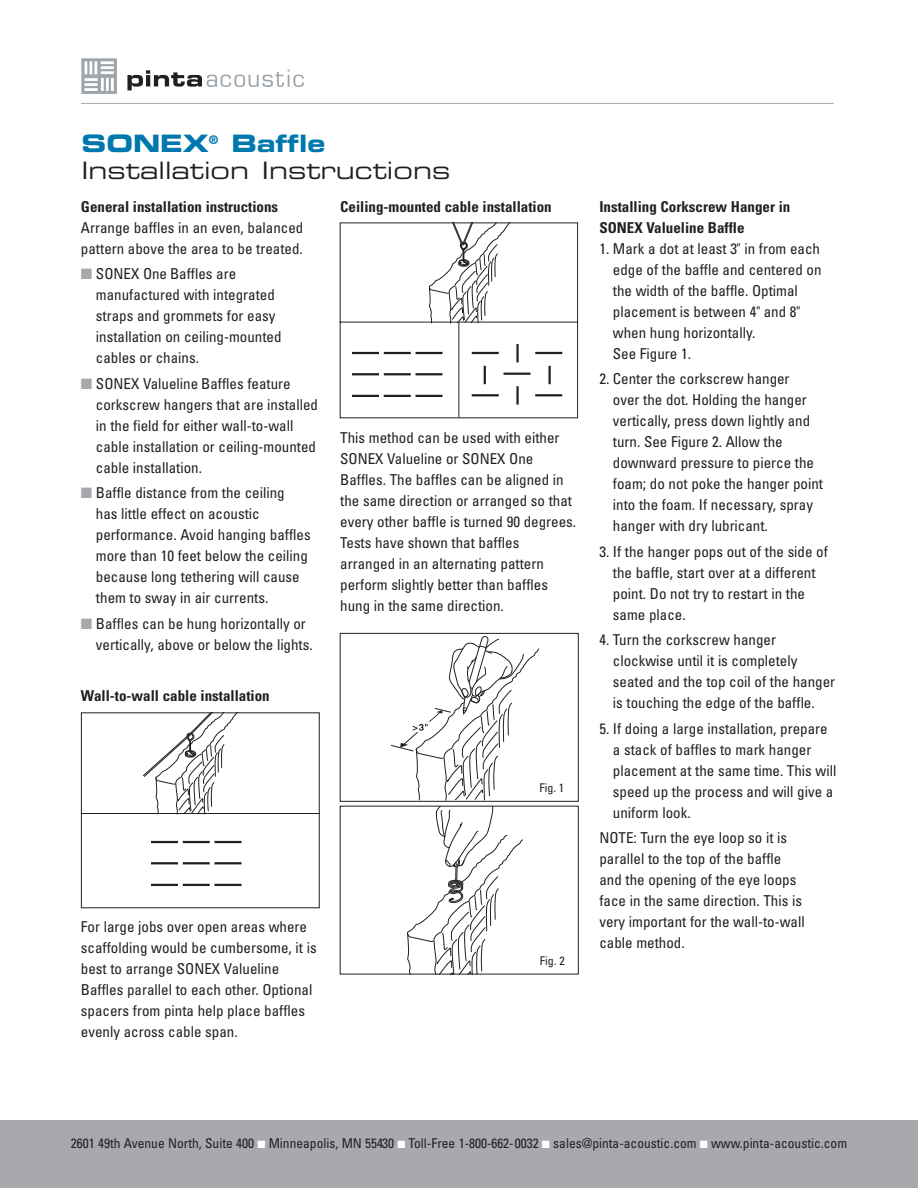
<style>
.page{position:relative;width:918px;height:1188px;background:#fff}
.page>*{position:absolute;margin:0;border:0;box-sizing:border-box;transform-origin:0 0}
.t1{font:24px "Eurostile Extended Two";color:#231f20}
.t2{font:24px "Eurostile Bold Extended Two";color:#0078ae}
.t3{font:condensed 15px/21px "Univers";color:#231f20}
.t4{font:700 condensed 15px/21px "Univers";color:#231f20}
.t5{font:condensed 13.5px "Univers";color:#231f20}
.t6{font:condensed 12px "Univers";color:#231f20}
.s1{color:#a8a9ad}
.s2{color:#fff}
</style>
<div class="page">
<svg style="left:80px;top:712px;width:240px;height:197px"></svg>
<div style="left:340px;top:633px;width:239px;height:169px;border:1px solid #231f20"></div>
<svg style="left:391px;top:636px;width:148px;height:336px"></svg>
<hr style="left:151px;top:841px;width:27px;height:2px;background:#231f20">
<hr style="left:151px;top:862px;width:27px;height:2px;background:#231f20">
<hr style="left:151px;top:884px;width:27px;height:2px;background:#231f20">
<hr style="left:183px;top:841px;width:27px;height:2px;background:#231f20">
<hr style="left:183px;top:862px;width:27px;height:2px;background:#231f20">
<hr style="left:183px;top:884px;width:27px;height:2px;background:#231f20">
<hr style="left:215px;top:841px;width:27px;height:2px;background:#231f20">
<hr style="left:215px;top:862px;width:27px;height:2px;background:#231f20">
<hr style="left:215px;top:884px;width:27px;height:2px;background:#231f20">
<svg style="left:339px;top:222px;width:240px;height:197px"></svg>
<hr style="left:352px;top:352px;width:27px;height:2px;background:#231f20">
<hr style="left:352px;top:373px;width:27px;height:2px;background:#231f20">
<hr style="left:352px;top:395px;width:27px;height:2px;background:#231f20">
<hr style="left:384px;top:352px;width:27px;height:2px;background:#231f20">
<hr style="left:384px;top:373px;width:27px;height:2px;background:#231f20">
<hr style="left:384px;top:395px;width:27px;height:2px;background:#231f20">
<hr style="left:416px;top:352px;width:27px;height:2px;background:#231f20">
<hr style="left:416px;top:373px;width:27px;height:2px;background:#231f20">
<hr style="left:416px;top:395px;width:27px;height:2px;background:#231f20">
<hr style="left:472px;top:352px;width:27px;height:2px;background:#231f20">
<hr style="left:472px;top:394px;width:27px;height:2px;background:#231f20">
<hr style="left:516px;top:344px;width:3px;height:18px;background:#231f20">
<hr style="left:504px;top:373px;width:27px;height:2px;background:#231f20">
<hr style="left:535px;top:352px;width:27px;height:2px;background:#231f20">
<hr style="left:535px;top:394px;width:27px;height:2px;background:#231f20">
<svg style="left:484px;top:366px;width:2px;height:18px"></svg>
<svg style="left:549px;top:366px;width:2px;height:18px"></svg>
<hr style="left:516px;top:386px;width:3px;height:19px;background:#231f20">
<hr style="left:459px;top:323px;width:1px;height:94px;background:#231f20">
<div style="left:0;top:1120px;width:918px;height:68px;background:#a8a9ad"></div>
<svg style="left:81px;top:58px;width:36px;height:36px"></svg>
<svg style="left:127px;top:70px;width:177px;height:20px"></svg>
<hr style="left:81px;top:103px;width:753px;height:1px;background:#a8a9ad">
<h1 class="t2" style="left:81px;top:135px;width:245px">SONEX<sup>®</sup> Baffle</h1>
<h1 class="t1" style="left:81px;top:162px;width:370px">Installation Instructions</h1>
<p class="t4" style="left:81px;top:198px;width:199px">General installation instructions</p>
<p class="t3" style="left:81px;top:218px;width:224px">Arrange baffles in an even, balanced pattern above the area to be treated.</p>
<p class="t3" style="left:96px;top:265px;width:187px;text-indent:-15px"><span class="s1">■</span> SONEX One Baffles are manufactured with integrated straps and grommets for easy installation on ceiling-mounted cables or chains.</p>
<p class="t3" style="left:96px;top:374px;width:224px;text-indent:-15px"><span class="s1">■</span> SONEX Valueline Baffles feature corkscrew hangers that are installed in the field for either wall-to-wall cable installation or ceiling-mounted cable installation.</p>
<p class="t3" style="left:96px;top:484px;width:216px;text-indent:-15px"><span class="s1">■</span> Baffle distance from the ceiling<br>has little effect on acoustic performance. Avoid hanging baffles more than 10 feet below the ceiling because long tethering will cause them to sway in air currents.</p>
<p class="t3" style="left:96px;top:614px;width:218px;text-indent:-15px"><span class="s1">■</span> Baffles can be hung horizontally or vertically, above or below the lights.</p>
<p class="t4" style="left:81px;top:687px;width:190px">Wall-to-wall cable installation</p>
<p class="t4" style="left:340px;top:198px;width:213px">Ceiling-mounted cable installation</p>
<p class="t3" style="left:340px;top:428px;width:238px">This method can be used with either SONEX Valueline or SONEX One Baffles. The baffles can be aligned in the same direction or arranged so that every other baffle is turned 90 degrees.<br>Tests have shown that baffles arranged in an alternating pattern perform slightly better than baffles hung in the same direction.</p>
<p class="t6" style="left:539px;top:783px;width:26px">Fig. 1</p>
<p class="t3" style="left:81px;top:918px;width:237px">For large jobs over open areas where scaffolding would be cumbersome, it is best to arrange SONEX Valueline Baffles parallel to each other. Optional spacers from pinta help place baffles evenly across cable span.</p>
<p class="t6" style="left:540px;top:956px;width:26px">Fig. 2</p>
<p class="t4" style="left:599px;top:198px;width:192px">Installing Corkscrew Hanger in<br>SONEX Valueline Baffle</p>
<p class="t3" style="left:613px;top:239px;width:210px;text-indent:-14px">1. Mark a dot at least 3" in from each edge of the baffle and centered on the width of the baffle. Optimal placement is between 4" and 8" when hung horizontally.<br>See Figure 1.</p>
<p class="t3" style="left:613px;top:370px;width:212px;text-indent:-14px">2. Center the corkscrew hanger<br>over the dot. Holding the hanger vertically, press down lightly and turn. See Figure 2. Allow the downward pressure to pierce the foam; do not poke the hanger point into the foam. If necessary, spray hanger with dry lubricant.</p>
<p class="t3" style="left:613px;top:542px;width:217px;text-indent:-14px">3. If the hanger pops out of the side of the baffle, start over at a different point. Do not try to restart in the same place.</p>
<p class="t3" style="left:613px;top:631px;width:224px;text-indent:-14px">4. Turn the corkscrew hanger clockwise until it is completely seated and the top coil of the hanger is touching the edge of the baffle.</p>
<p class="t3" style="left:613px;top:719px;width:225px;text-indent:-14px">5. If doing a large installation, prepare a stack of baffles to mark hanger placement at the same time. This will speed up the process and will give a uniform look.</p>
<p class="t3" style="left:599px;top:829px;width:207px">NOTE: Turn the eye loop so it is parallel to the top of the baffle and the opening of the eye loops face in the same direction. This is very important for the wall-to-wall cable method.</p>
<p class="t5" style="left:71px;top:1138px;width:778px">2601 49th Avenue North, Suite 400 <span class="s2">■</span> Minneapolis, MN 55430 <span class="s2">■</span> Toll-Free 1-800-662-0032 <span class="s2">■</span> sales@pinta-acoustic.com <span class="s2">■</span> www.pinta-acoustic.com</p>
</div>
